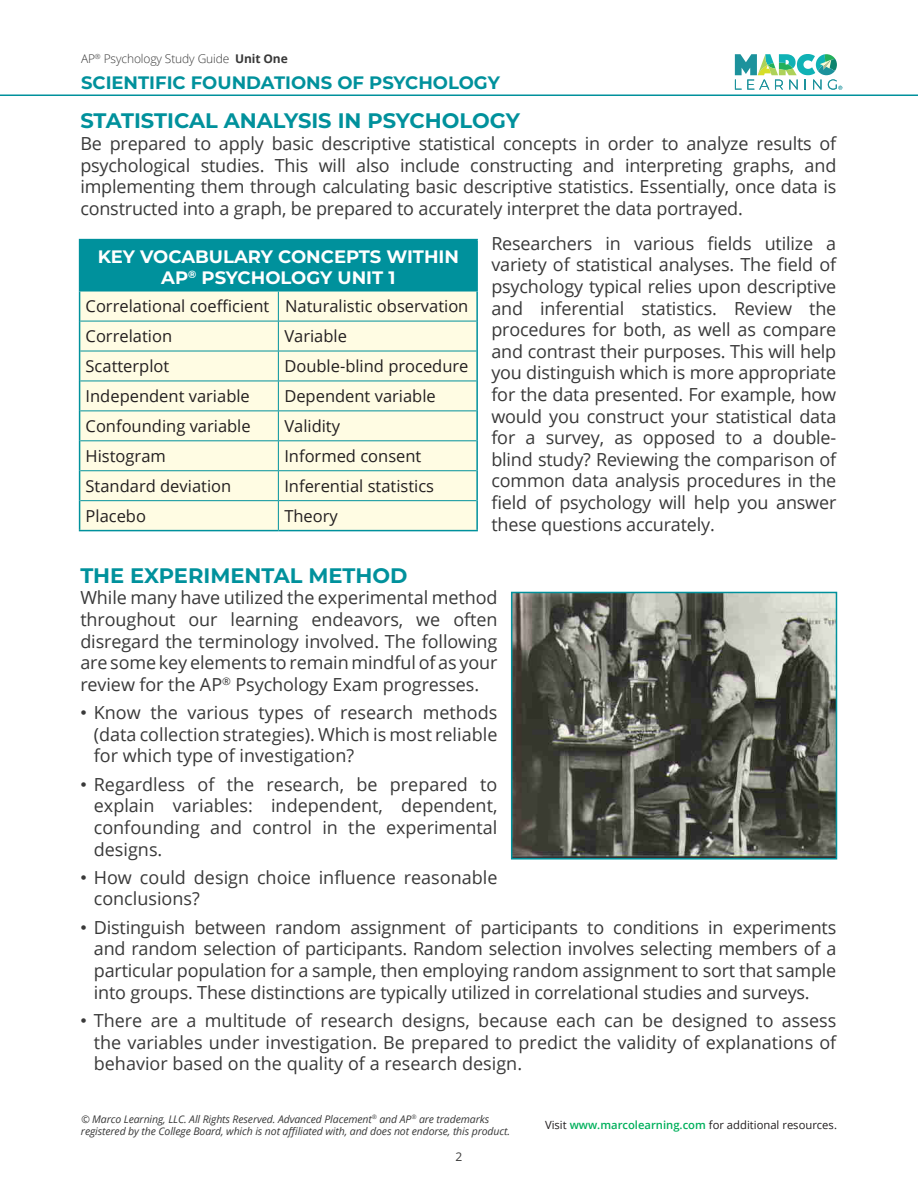
<style>
.page{position:relative;width:918px;height:1188px;background:#fff}
.page>*{position:absolute;margin:0;border:0;box-sizing:border-box;transform-origin:0 0}
.Head_A_Blue{font:700 21px "Montserrat";color:#00919c}
.Body_Text_12_pt{font:18px/21.6px "Open Sans";color:#393939;text-align:justify}
.Paragraph_Style_2{font:700 18px/21px "Montserrat";color:#fff;text-align:center}
.t1{font:700 18px "Montserrat";color:#00919c}
.Body_Text_Black_11pt{font:16.5px "Open Sans";color:#231f20}
.t2{font:300 12px "Open Sans";letter-spacing:-.01em;color:#393939}
.t3{font:12px "Open Sans";color:#393939}
.t4{font:11.25px "Open Sans";color:#231f20}
.t5{font:italic 10.5px/12px "Open Sans";letter-spacing:-.01em;color:#393939}
.s1{font-weight:700}
.s2{font-family:"Arial"}
.s3{font-weight:600;color:#00b05c}
</style>
<div class="page">
<hr style="left:0;top:94px;width:918px;height:2px;background:#00919c">
<svg style="left:735px;top:54px;width:107px;height:36px"></svg>
<img style="left:514px;top:595px;width:320px;height:262px">
<div style="left:511px;top:592px;width:326px;height:268px;border:2px solid #00919c"></div>
<div style="left:80px;top:240px;width:397px;height:51px;background:#00919c"></div>
<div style="left:80px;top:292px;width:396px;height:238px;background:#fffce3"></div>
<svg style="left:278px;top:292px;width:1px;height:29px"></svg>
<hr style="left:80px;top:321px;width:198px;height:1px;background:#00919c">
<hr style="left:278px;top:321px;width:198px;height:1px;background:#00919c">
<hr style="left:278px;top:321px;width:1px;height:30px;background:#00919c">
<hr style="left:80px;top:351px;width:198px;height:1px;background:#00919c">
<hr style="left:278px;top:351px;width:198px;height:1px;background:#00919c">
<hr style="left:278px;top:351px;width:1px;height:30px;background:#00919c">
<hr style="left:80px;top:381px;width:198px;height:1px;background:#00919c">
<hr style="left:278px;top:381px;width:198px;height:1px;background:#00919c">
<hr style="left:278px;top:381px;width:1px;height:30px;background:#00919c">
<hr style="left:80px;top:411px;width:198px;height:1px;background:#00919c">
<hr style="left:278px;top:411px;width:198px;height:1px;background:#00919c">
<hr style="left:80px;top:440px;width:198px;height:1px;background:#00919c">
<hr style="left:278px;top:440px;width:198px;height:1px;background:#00919c">
<hr style="left:80px;top:470px;width:198px;height:1px;background:#00919c">
<hr style="left:278px;top:470px;width:198px;height:1px;background:#00919c">
<hr style="left:80px;top:500px;width:198px;height:1px;background:#00919c">
<hr style="left:278px;top:500px;width:198px;height:1px;background:#00919c">
<svg style="left:278px;top:411px;width:1px;height:119px"></svg>
<hr style="left:79px;top:239px;width:199px;height:1px;background:#00919c">
<hr style="left:79px;top:240px;width:1px;height:50px;background:#00919c">
<hr style="left:278px;top:239px;width:200px;height:1px;background:#00919c">
<hr style="left:476px;top:240px;width:2px;height:50px;background:#00919c">
<hr style="left:79px;top:290px;width:199px;height:2px;background:#00919c">
<svg style="left:79px;top:292px;width:1px;height:29px"></svg>
<hr style="left:278px;top:290px;width:200px;height:2px;background:#00919c">
<hr style="left:476px;top:292px;width:2px;height:29px;background:#00919c">
<hr style="left:79px;top:321px;width:1px;height:30px;background:#00919c">
<hr style="left:476px;top:321px;width:2px;height:30px;background:#00919c">
<hr style="left:79px;top:351px;width:1px;height:30px;background:#00919c">
<hr style="left:476px;top:351px;width:2px;height:30px;background:#00919c">
<hr style="left:79px;top:381px;width:1px;height:30px;background:#00919c">
<hr style="left:476px;top:381px;width:2px;height:30px;background:#00919c">
<hr style="left:79px;top:411px;width:1px;height:30px;background:#00919c">
<hr style="left:476px;top:411px;width:2px;height:30px;background:#00919c">
<hr style="left:79px;top:441px;width:1px;height:30px;background:#00919c">
<hr style="left:476px;top:441px;width:2px;height:30px;background:#00919c">
<hr style="left:79px;top:471px;width:1px;height:30px;background:#00919c">
<hr style="left:476px;top:471px;width:2px;height:30px;background:#00919c">
<hr style="left:476px;top:501px;width:2px;height:29px;background:#00919c">
<hr style="left:278px;top:530px;width:200px;height:1px;background:#00919c">
<svg style="left:79px;top:501px;width:1px;height:29px"></svg>
<hr style="left:79px;top:530px;width:199px;height:1px;background:#00919c">
<p class="t2" style="left:81px;top:51px;width:208px">AP<sup>®</sup> Psychology Study Guide <span class="s1">Unit One</span></p>
<p class="t1" style="left:81px;top:69px;width:421px">SCIENTIFIC FOUNDATIONS OF PSYCHOLOGY</p>
<p class="Head_A_Blue" style="left:80px;top:106px;width:441px">STATISTICAL ANALYSIS IN PSYCHOLOGY</p>
<p class="Body_Text_12_pt" style="left:80px;top:132px;width:758px">Be prepared to apply basic descriptive statistical concepts in order to analyze results of psychological studies. This will also include constructing and interpreting graphs, and implementing them through calculating basic descriptive statistics. Essentially, once data is constructed into a graph, be prepared to accurately interpret the data portrayed.</p>
<p class="Body_Text_12_pt" style="left:491px;top:232px;width:347px">Researchers in various fields utilize a variety of statistical analyses. The field of psychology typical relies upon descriptive and inferential statistics. Review the procedures for both, as well as compare and contrast their purposes. This will help you distinguish which is more appropriate for the data presented. For example, how would you construct your statistical data for a survey, as opposed to a double&shy;blind study? Reviewing the comparison of common data analysis procedures in the field of psychology will help you answer these questions accurately.</p>
<p class="Head_A_Blue" style="left:80px;top:560px;width:329px">THE EXPERIMENTAL METHOD</p>
<p class="Body_Text_12_pt" style="left:80px;top:587px;width:419px">While many have utilized the experimental method throughout our learning endeavors, we often disregard the terminology involved. The following are some key elements to remain mindful of as your review for the AP<sup>®</sup> Psychology Exam progresses.</p>
<p class="Body_Text_12_pt" style="left:94px;top:701px;width:405px;text-indent:-14px"><span class="s2">•</span> Know the various types of research methods (data collection strategies). Which is most reliable for which type of investigation?</p>
<p class="Body_Text_12_pt" style="left:94px;top:773px;width:405px;text-indent:-14px"><span class="s2">•</span> Regardless of the research, be prepared to explain variables: independent, dependent, confounding and control in the experimental designs.</p>
<p class="Body_Text_12_pt" style="left:94px;top:866px;width:405px;text-indent:-14px"><span class="s2">•</span> How could design choice influence reasonable conclusions?</p>
<p class="Body_Text_12_pt" style="left:94px;top:916px;width:744px;text-indent:-14px"><span class="s2">•</span> Distinguish between random assignment of participants to conditions in experiments and random selection of participants. Random selection involves selecting members of a particular population for a sample, then employing random assignment to sort that sample into groups. These distinctions are typically utilized in correlational studies and surveys.</p>
<p class="Body_Text_12_pt" style="left:94px;top:1009px;width:744px;text-indent:-14px"><span class="s2">•</span> There are a multitude of research designs, because each can be designed to assess the variables under investigation. Be prepared to predict the validity of explanations of behavior based on the quality of a research design.</p>
<p class="Paragraph_Style_2" style="left:98px;top:245px;width:363px">KEY VOCABULARY CONCEPTS WITHIN<br>AP<sup>®</sup> PSYCHOLOGY UNIT 1</p>
<p class="Body_Text_Black_11pt" style="left:86px;top:295px;width:185px">Correlational coefficient</p>
<p class="Body_Text_Black_11pt" style="left:285px;top:295px;width:185px">Naturalistic observation</p>
<p class="Body_Text_Black_11pt" style="left:86px;top:325px;width:88px">Correlation</p>
<p class="Body_Text_Black_11pt" style="left:284px;top:325px;width:64px">Variable</p>
<p class="Body_Text_Black_11pt" style="left:86px;top:355px;width:85px">Scatterplot</p>
<p class="Body_Text_Black_11pt" style="left:284px;top:355px;width:186px">Double-blind procedure</p>
<p class="Body_Text_Black_11pt" style="left:86px;top:385px;width:166px">Independent variable</p>
<p class="Body_Text_Black_11pt" style="left:284px;top:385px;width:153px">Dependent variable</p>
<p class="Body_Text_Black_11pt" style="left:86px;top:415px;width:167px">Confounding variable</p>
<p class="Body_Text_Black_11pt" style="left:284px;top:415px;width:57px">Validity</p>
<p class="Body_Text_Black_11pt" style="left:86px;top:445px;width:82px">Histogram</p>
<p class="Body_Text_Black_11pt" style="left:284px;top:445px;width:139px">Informed consent</p>
<p class="Body_Text_Black_11pt" style="left:86px;top:475px;width:147px">Standard deviation</p>
<p class="Body_Text_Black_11pt" style="left:284px;top:475px;width:151px">Inferential statistics</p>
<p class="Body_Text_Black_11pt" style="left:86px;top:505px;width:62px">Placebo</p>
<p class="Body_Text_Black_11pt" style="left:284px;top:505px;width:55px">Theory</p>
<p class="t5" style="left:81px;top:1113px;width:431px">© Marco Learning, LLC. All Rights Reserved. Advanced Placement<sup>®</sup> and AP<sup>®</sup> are trademarks registered by the College Board, which is not affiliated with, and does not endorse, this product.</p>
<p class="t3" style="left:456px;top:1148px;width:8px">2</p>
<p class="t4" style="left:545px;top:1117px;width:293px">Visit <span class="s3">www.marcolearning.com</span> for additional resources.</p>
</div>
